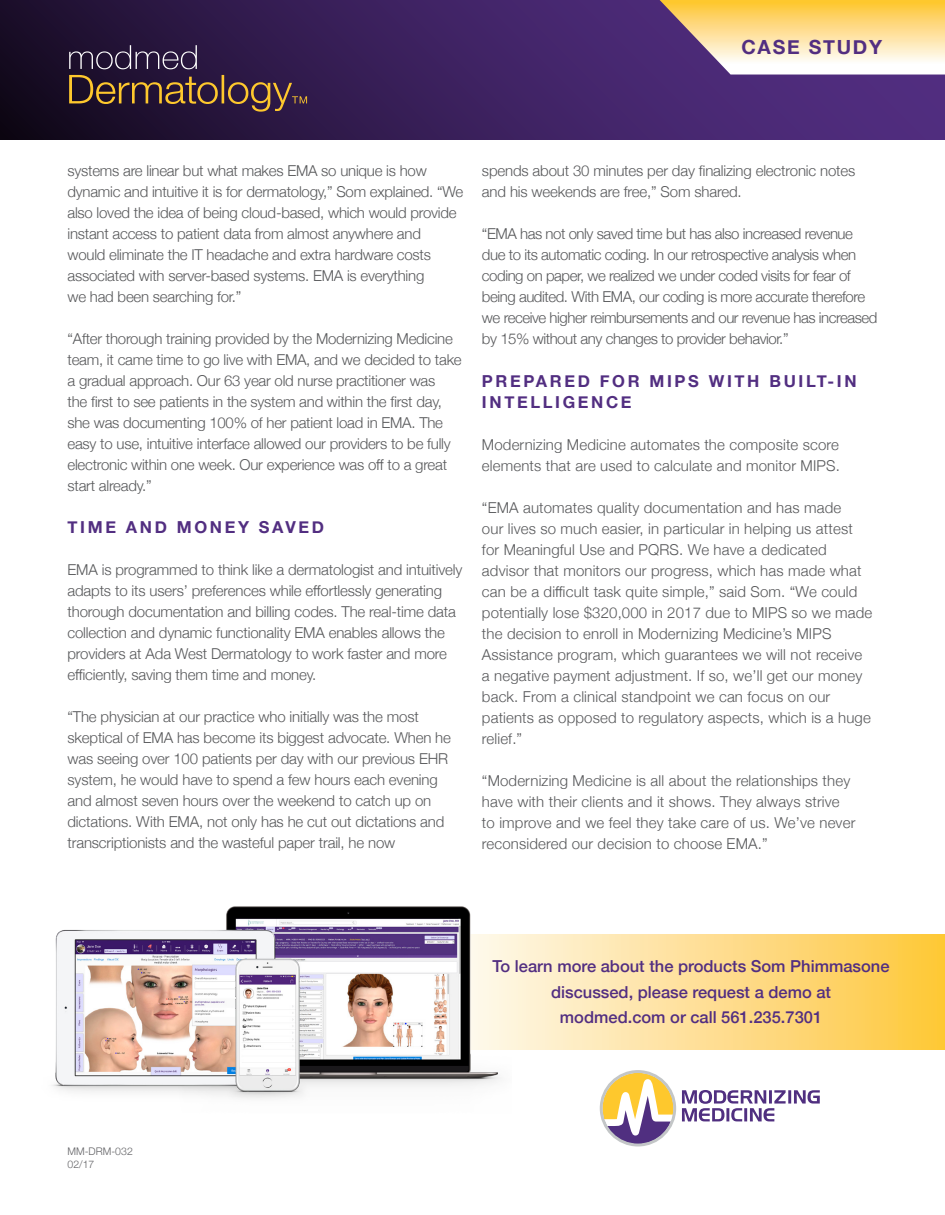
<style>
.page{position:relative;width:945px;height:1215px;background:#fff}
.page>*{position:absolute;margin:0;border:0;box-sizing:border-box;transform-origin:0 0}
.t1{font:700 19.5px "Helvetica Neue";letter-spacing:.09em;color:#522e81}
.t2{font:500 16.5px/25.5px "Helvetica Neue";color:#522e81;text-align:center}
.t3{font:700 16.5px "Helvetica Neue";letter-spacing:.16em;color:#522e81}
.t4{font:300 15px/21px "Helvetica Neue";letter-spacing:-.01em;color:#57585a}
.t5{font:300 15px/21px "Helvetica Neue";letter-spacing:.01em;color:#57585a}
.t6{font:300 15px/21px "Helvetica Neue";letter-spacing:-.03em;color:#57585a}
.t7{font:300 10.5px "Helvetica Neue";color:#636366}
</style>
<div class="page">
<svg style="left:512px;top:935px;width:433px;height:114px;background:#fedd8b"></svg>
<svg style="left:682px;top:1090px;width:138px;height:31px"></svg>
<svg style="left:600px;top:1070px;width:76px;height:77px"></svg>
<img style="left:52px;top:906px;width:460px;height:193px">
<svg style="left:0;top:0;width:945px;height:139px;background:#381f58"></svg>
<svg style="left:69px;top:45px;width:128px;height:24px;background:#453755"></svg>
<svg style="left:69px;top:75px;width:238px;height:37px;background:#4e3636"></svg>
<svg style="left:660px;top:0;width:285px;height:75px;background:#e5c998"></svg>
<p class="t1" style="left:741px;top:32px;width:142px">CASE STUDY</p>
<p class="t4" style="left:68px;top:159px;width:397px">systems are linear but what makes EMA so unique is how dynamic and intuitive it is for dermatology,” Som explained. “We also loved the idea of being cloud-based, which would provide instant access to patient data from almost anywhere and<br>would eliminate the IT headache and extra hardware costs associated with server-based systems. EMA is everything<br>we had been searching for.”</p>
<p class="t4" style="left:68px;top:327px;width:396px">“After thorough training provided by the Modernizing Medicine team, it came time to go live with EMA, and we decided to take a gradual approach. Our 63 year old nurse practitioner was<br>the first to see patients in the system and within the first day, she was documenting 100% of her patient load in EMA. The easy to use, intuitive interface allowed our providers to be fully electronic within one week. Our experience was off to a great start already.”</p>
<p class="t3" style="left:68px;top:514px;width:258px">TIME AND MONEY SAVED</p>
<p class="t4" style="left:68px;top:558px;width:397px">EMA is programmed to think like a dermatologist and intuitively adapts to its users’ preferences while effortlessly generating thorough documentation and billing codes. The real-time data collection and dynamic functionality EMA enables allows the providers at Ada West Dermatology to work faster and more efficiently, saving them time and money.</p>
<p class="t4" style="left:68px;top:705px;width:385px">“The physician at our practice who initially was the most skeptical of EMA has become its biggest advocate. When he was seeing over 100 patients per day with our previous EHR system, he would have to spend a few hours each evening and almost seven hours over the weekend to catch up on dictations. With EMA, not only has he cut out dictations and transcriptionists and the wasteful paper trail, he now</p>
<p class="t4" style="left:482px;top:159px;width:375px">spends about 30 minutes per day finalizing electronic notes and his weekends are free,” Som shared.</p>
<p class="t6" style="left:482px;top:222px;width:397px">“EMA has not only saved time but has also increased revenue due to its automatic coding. In our retrospective analysis when coding on paper, we realized we under coded visits for fear of being audited. With EMA, our coding is more accurate therefore we receive higher reimbursements and our revenue has increased by 15% without any changes to provider behavior.”</p>
<p class="t3" style="left:482px;top:368px;width:376px">PREPARED FOR MIPS WITH BUILT-IN</p>
<p class="t3" style="left:482px;top:389px;width:151px">INTELLIGENCE</p>
<p class="t5" style="left:482px;top:433px;width:359px">Modernizing Medicine automates the composite score elements that are used to calculate and monitor MIPS.</p>
<p class="t5" style="left:482px;top:496px;width:392px">“EMA automates quality documentation and has made<br>our lives so much easier, in particular in helping us attest for Meaningful Use and PQRS. We have a dedicated advisor that monitors our progress, which has made what can be a difficult task quite simple,” said Som. “We could potentially lose $320,000 in 2017 due to MIPS so we made the decision to enroll in Modernizing Medicine’s MIPS Assistance program, which guarantees we will not receive a negative payment adjustment. If so, we’ll get our money back. From a clinical standpoint we can focus on our patients as opposed to regulatory aspects, which is a huge relief.”</p>
<p class="t5" style="left:482px;top:769px;width:375px">“Modernizing Medicine is all about the relationships they have with their clients and it shows. They always strive to improve and we feel they take care of us. We’ve never reconsidered our decision to choose EMA.”</p>
<p class="t2" style="left:493px;top:952px;width:399px">To learn more about the products Som Phimmasone discussed, please request a demo at<br>modmed.com or call 561.235.7301</p>
<p class="t7" style="left:68px;top:1143px;width:67px">MM-DRM-032</p>
<p class="t7" style="left:68px;top:1156px;width:28px">02/17</p>
</div>
